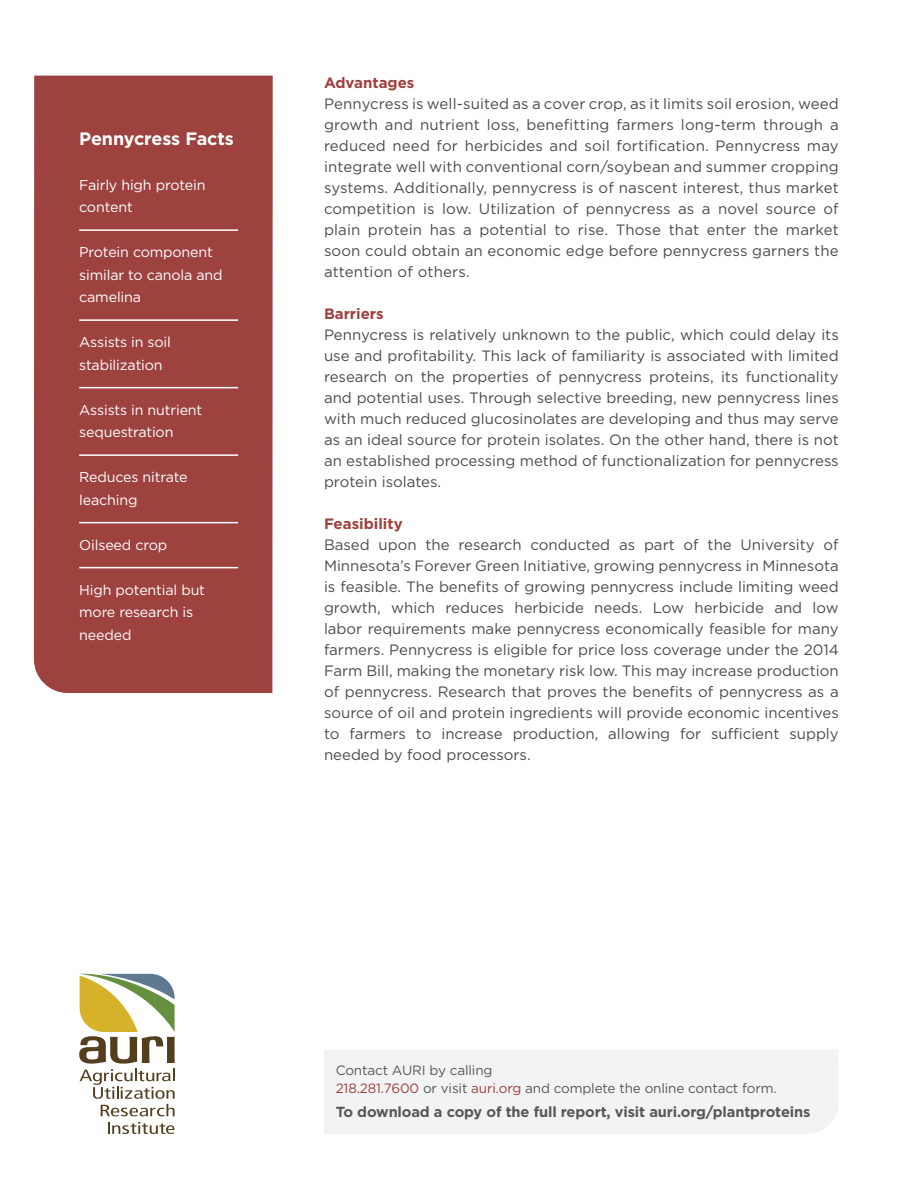
<style>
.page{position:relative;width:918px;height:1188px;background:#fff}
.page>*{position:absolute;margin:0;border:0;box-sizing:border-box;transform-origin:0 0}
.t1{font:700 18px "Gotham";letter-spacing:-.005em;color:#fff}
.t2{font:15px/21px "Gotham";color:#4b4c4d;text-align:justify}
.t3{font:700 15px "Gotham";color:#9f413e}
.t4{font:700 14.7px "Gotham";letter-spacing:-.01em;color:#57585a}
.t5{font:14.25px/22.5px "Gotham";letter-spacing:-.01em;color:#fff}
.t6{font:13.5px/18px "Gotham";letter-spacing:-.01em;color:#57585a}
.s1{color:#9e413f}
</style>
<div class="page">
<div style="left:34px;top:76px;width:239px;height:617px;background:#9d423f"></div>
<hr style="left:79px;top:229px;width:159px;height:2px;background:#fff">
<hr style="left:79px;top:319px;width:159px;height:2px;background:#fff">
<hr style="left:79px;top:387px;width:159px;height:1px;background:#fff">
<hr style="left:79px;top:454px;width:159px;height:2px;background:#fff">
<hr style="left:79px;top:522px;width:159px;height:1px;background:#fff">
<hr style="left:79px;top:567px;width:159px;height:1px;background:#fff">
<svg style="left:79px;top:973px;width:96px;height:161px"></svg>
<div style="left:324px;top:1050px;width:515px;height:84px;background:#f2f3f4"></div>
<p class="t1" style="left:79px;top:127px;width:156px">Pennycress Facts</p>
<p class="t5" style="left:79px;top:173px;width:128px">Fairly high protein content</p>
<p class="t5" style="left:79px;top:241px;width:145px">Protein component similar to canola and camelina</p>
<p class="t5" style="left:79px;top:331px;width:93px">Assists in soil stabilization</p>
<p class="t5" style="left:79px;top:398px;width:125px">Assists in nutrient sequestration</p>
<p class="t5" style="left:79px;top:466px;width:110px">Reduces nitrate leaching</p>
<p class="t5" style="left:79px;top:533px;width:90px">Oilseed crop</p>
<p class="t5" style="left:79px;top:578px;width:127px">High potential but more research is needed</p>
<p class="t3" style="left:324px;top:72px;width:92px">Advantages</p>
<p class="t2" style="left:324px;top:92px;width:516px">Pennycress is well-suited as a cover crop, as it limits soil erosion, weed growth and nutrient loss, benefitting farmers long-term through a reduced need for herbicides and soil fortification. Pennycress may integrate well with conventional corn/soybean and summer cropping systems. Additionally, pennycress is of nascent interest, thus market competition is low. Utilization of pennycress as a novel source of plain protein has a potential to rise. Those that enter the market soon could obtain an economic edge before pennycress garners the attention of others.</p>
<p class="t3" style="left:324px;top:303px;width:61px">Barriers</p>
<p class="t2" style="left:324px;top:323px;width:516px">Pennycress is relatively unknown to the public, which could delay its use and profitability. This lack of familiarity is associated with limited research on the properties of pennycress proteins, its functionality and potential uses. Through selective breeding, new pennycress lines with much reduced glucosinolates are developing and thus may serve as an ideal source for protein isolates. On the other hand, there is not an established processing method of functionalization for pennycress protein isolates.</p>
<p class="t3" style="left:324px;top:513px;width:80px">Feasibility</p>
<p class="t2" style="left:324px;top:533px;width:516px">Based upon the research conducted as part of the University of Minnesota’s Forever Green Initiative, growing pennycress in Minnesota is feasible. The benefits of growing pennycress include limiting weed growth, which reduces herbicide needs. Low herbicide and low labor requirements make pennycress economically feasible for many farmers. Pennycress is eligible for price loss coverage under the 2014<br>Farm Bill, making the monetary risk low. This may increase production of pennycress. Research that proves the benefits of pennycress as a source of oil and protein ingredients will provide economic incentives to farmers to increase production, allowing for sufficient supply needed by food processors.</p>
<p class="t6" style="left:336px;top:1061px;width:443px">Contact AURI by calling<br><span class="s1">218.281.7600</span> or visit <span class="s1">auri.org</span> and complete the online contact form.</p>
<p class="t4" style="left:336px;top:1102px;width:476px">To download a copy of the full report, visit auri.org/plantproteins</p>
</div>
